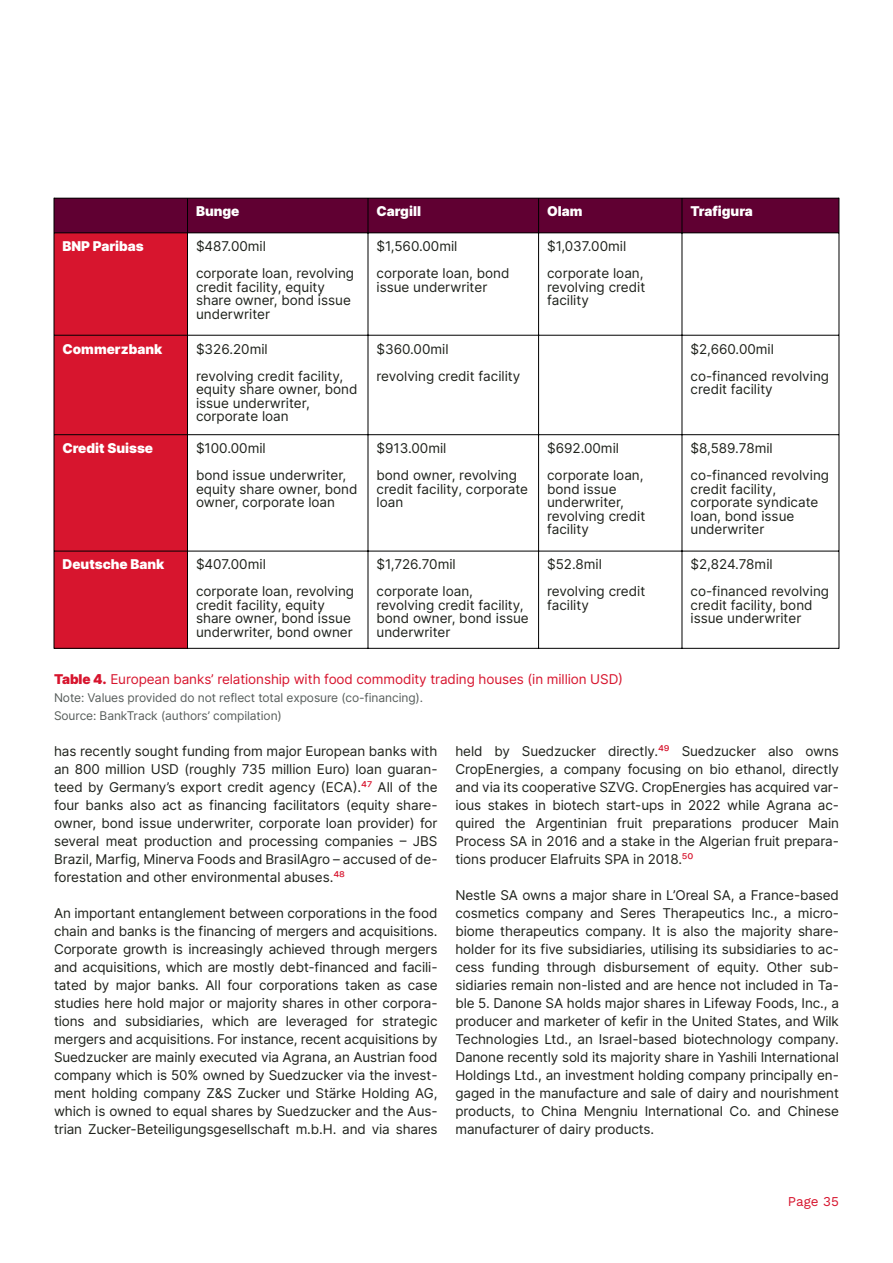
<style>
.page{position:relative;width:893px;height:1263px;background:#fff}
.page>*{position:absolute;margin:0;border:0;box-sizing:border-box;transform-origin:0 0}
.t1{font:13.5px/18px "Inter";color:#1f221c}
.t2{font:13.5px "Inter";letter-spacing:-.01em;color:#d7152e}
.t3{font:900 13.5px "Inter";color:#fff}
.t4{font:13.5px "Work Sans";color:#d7152e}
.t5{font:12px/18px "Inter";letter-spacing:-.01em;color:#575d5b}
.s1{font-weight:900}
.s2{color:#d7152e}
</style>
<div class="page">
<div style="left:54px;top:198px;width:785px;height:35px;background:#600032"></div>
<div style="left:54px;top:233px;width:133px;height:415px;background:#d7152e"></div>
<hr style="left:54px;top:198px;width:1px;height:451px;background:#000">
<hr style="left:839px;top:198px;width:1px;height:451px;background:#000">
<hr style="left:187px;top:198px;width:1px;height:450px;background:#000">
<hr style="left:368px;top:198px;width:1px;height:450px;background:#000">
<hr style="left:538px;top:198px;width:1px;height:450px;background:#000">
<hr style="left:682px;top:198px;width:1px;height:450px;background:#000">
<hr style="left:54px;top:198px;width:785px;height:1px;background:#000">
<hr style="left:54px;top:232px;width:785px;height:1px;background:#000">
<hr style="left:54px;top:335px;width:785px;height:1px;background:#000">
<hr style="left:54px;top:434px;width:785px;height:1px;background:#000">
<hr style="left:54px;top:551px;width:785px;height:1px;background:#000">
<hr style="left:54px;top:648px;width:785px;height:1px;background:#000">
<p class="t3" style="left:196px;top:203px;width:45px">Bunge</p>
<p class="t3" style="left:376px;top:203px;width:46px">Cargill</p>
<p class="t3" style="left:547px;top:203px;width:37px">Olam</p>
<p class="t3" style="left:690px;top:203px;width:64px">Trafigura</p>
<p class="t3" style="left:63px;top:238px;width:83px">BNP Paribas</p>
<p class="t1" style="left:196px;top:233px;width:160px;line-height:27px">$487.00mil<br>corporate loan, revolving</p>
<p class="t1" style="left:196px;top:280px;width:156px;line-height:13.5px">credit facility, equity share owner, bond issue underwriter</p>
<p class="t3" style="left:63px;top:340px;width:101px">Commerzbank</p>
<p class="t1" style="left:196px;top:335px;width:149px;line-height:27px">$326.20mil<br>revolving credit facility,</p>
<p class="t1" style="left:196px;top:382px;width:163px;line-height:13.5px">equity share owner, bond issue underwriter, corporate loan</p>
<p class="t3" style="left:63px;top:440px;width:92px">Credit Suisse</p>
<p class="t1" style="left:196px;top:435px;width:152px;line-height:27px">$100.00mil<br>bond issue underwriter,</p>
<p class="t1" style="left:196px;top:482px;width:163px;line-height:13.5px">equity share owner, bond owner, corporate loan</p>
<p class="t3" style="left:63px;top:556px;width:103px">Deutsche Bank</p>
<p class="t1" style="left:196px;top:551px;width:160px;line-height:27px">$407.00mil<br>corporate loan, revolving</p>
<p class="t1" style="left:196px;top:598px;width:158px;line-height:13.5px">credit facility, equity share owner, bond issue underwriter, bond owner</p>
<p class="t1" style="left:376px;top:233px;width:135px;line-height:27px">$1,560.00mil corporate loan, bond</p>
<p class="t1" style="left:376px;top:278px;width:112px">issue underwriter</p>
<p class="t1" style="left:547px;top:233px;width:98px;line-height:27px">$1,037.00mil corporate loan,</p>
<p class="t1" style="left:547px;top:280px;width:100px;line-height:13.5px">revolving credit facility</p>
<p class="t1" style="left:376px;top:335px;width:145px;line-height:27px">$360.00mil<br>revolving credit facility</p>
<p class="t1" style="left:690px;top:335px;width:140px;line-height:27px">$2,660.00mil co-financed revolving</p>
<p class="t1" style="left:690px;top:380px;width:84px">credit facility</p>
<p class="t1" style="left:376px;top:435px;width:142px;line-height:27px">$913.00mil<br>bond owner, revolving</p>
<p class="t1" style="left:376px;top:482px;width:153px;line-height:13.5px">credit facility, corporate loan</p>
<p class="t1" style="left:376px;top:551px;width:98px;line-height:27px">$1,726.70mil corporate loan,</p>
<p class="t1" style="left:376px;top:598px;width:154px;line-height:13.5px">revolving credit facility, bond owner, bond issue underwriter</p>
<p class="t1" style="left:547px;top:435px;width:98px;line-height:27px">$692.00mil corporate loan,</p>
<p class="t1" style="left:547px;top:482px;width:100px;line-height:13.5px">bond issue underwriter, revolving credit facility</p>
<p class="t1" style="left:547px;top:551px;width:100px;line-height:27px">$52.8mil revolving credit</p>
<p class="t1" style="left:547px;top:596px;width:43px">facility</p>
<p class="t1" style="left:690px;top:435px;width:140px;line-height:27px">$8,589.78mil co-financed revolving</p>
<p class="t1" style="left:690px;top:482px;width:129px;line-height:13.5px">credit facility, corporate syndicate loan, bond issue underwriter</p>
<p class="t1" style="left:690px;top:551px;width:140px;line-height:27px">$2,824.78mil co-financed revolving</p>
<p class="t1" style="left:690px;top:598px;width:124px;line-height:13.5px">credit facility, bond issue underwriter</p>
<p class="t2" style="left:54px;top:671px;width:571px"><span class="s1">Table 4.</span> European banks’ relationship with food commodity trading houses (in million USD)</p>
<p class="t5" style="left:54px;top:689px;width:371px">Note: Values provided do not reflect total exposure (co-financing).<br>Source: BankTrack (authors’ compilation)</p>
<p class="t1" style="left:54px;top:742px;width:385px;text-align:justify">has recently sought funding from major European banks with an 800 million USD (roughly 735 million Euro) loan guaran&shy;teed by Germany’s export credit agency (ECA).<span class="s2">⁴⁷</span> All of the four banks also act as financing facilitators (equity share&shy;owner, bond issue underwriter, corporate loan provider) for several meat production and processing companies – JBS Brazil, Marfig, Minerva Foods and BrasilAgro – accused of de&shy;forestation and other environmental abuses.<span class="s2">⁴⁸</span></p>
<p class="t1" style="left:54px;top:904px;width:385px;text-align:justify">An important entanglement between corporations in the food chain and banks is the financing of mergers and acquisitions.<br>Corporate growth is increasingly achieved through mergers and acquisitions, which are mostly debt-financed and facili&shy;tated by major banks. All four corporations taken as case studies here hold major or majority shares in other corpora&shy;tions and subsidiaries, which are leveraged for strategic mergers and acquisitions. For instance, recent acquisitions by Suedzucker are mainly executed via Agrana, an Austrian food company which is 50% owned by Suedzucker via the invest&shy;ment holding company Z&amp;S Zucker und Stärke Holding AG, which is owned to equal shares by Suedzucker and the Aus&shy;trian Zucker-Beteiligungsgesellschaft m.b.H. and via shares</p>
<p class="t1" style="left:455px;top:742px;width:385px;text-align:justify">held by Suedzucker directly.<span class="s2">⁴⁹</span> Suedzucker also owns CropEnergies, a company focusing on bio ethanol, directly and via its cooperative SZVG. CropEnergies has acquired var&shy;ious stakes in biotech start-ups in 2022 while Agrana ac&shy;quired the Argentinian fruit preparations producer Main Process SA in 2016 and a stake in the Algerian fruit prepara&shy;tions producer Elafruits SPA in 2018.<span class="s2">⁵⁰</span></p>
<p class="t1" style="left:455px;top:886px;width:385px;text-align:justify">Nestle SA owns a major share in L’Oreal SA, a France-based cosmetics company and Seres Therapeutics Inc., a micro&shy;biome therapeutics company. It is also the majority share&shy;holder for its five subsidiaries, utilising its subsidiaries to ac&shy;cess funding through disbursement of equity. Other sub&shy;sidiaries remain non-listed and are hence not included in Ta&shy;ble 5. Danone SA holds major shares in Lifeway Foods, Inc., a producer and marketer of kefir in the United States, and Wilk Technologies Ltd., an Israel-based biotechnology company.<br>Danone recently sold its majority share in Yashili International Holdings Ltd., an investment holding company principally en&shy;gaged in the manufacture and sale of dairy and nourishment products, to China Mengniu International Co. and Chinese manufacturer of dairy products.</p>
<p class="t4" style="left:788px;top:1193px;width:53px">Page 35</p>
</div>
